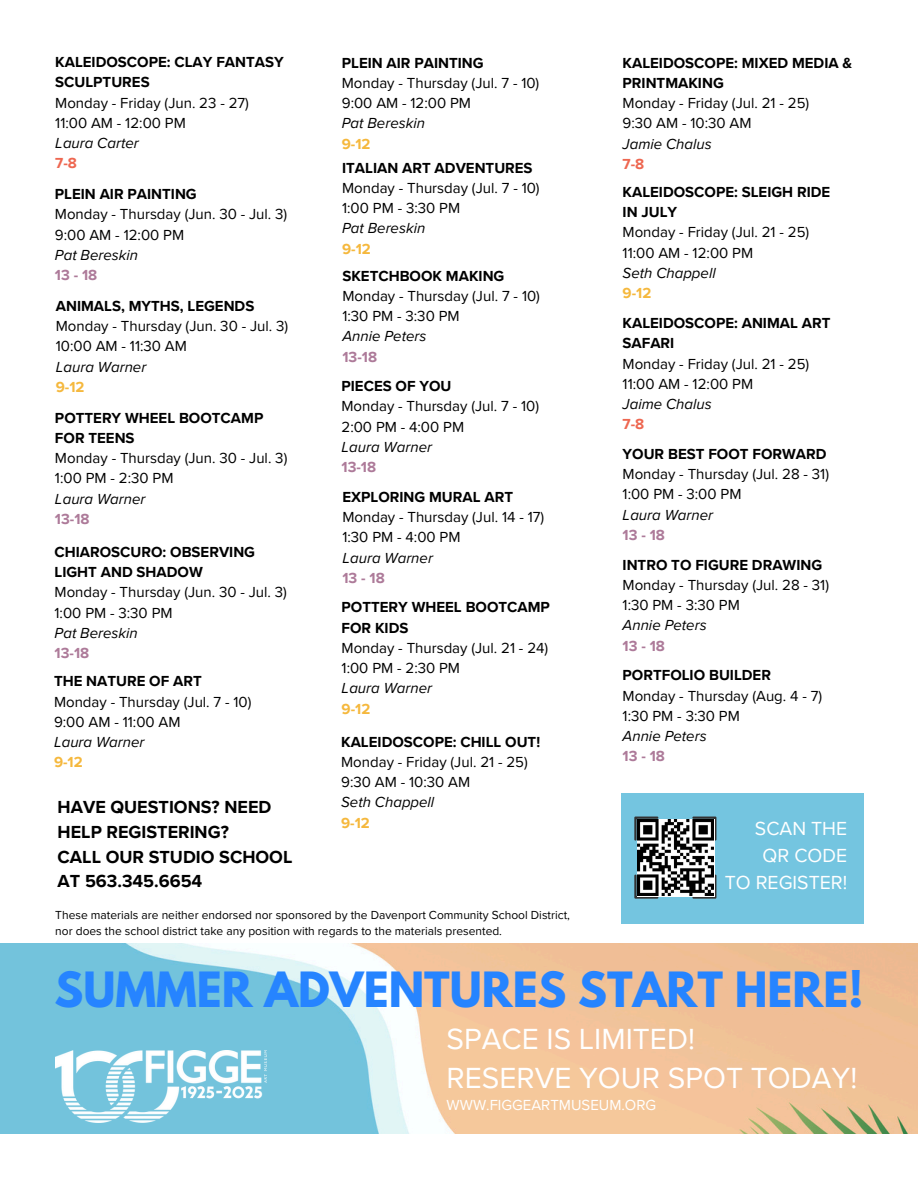
<style>
.page{position:relative;width:918px;height:1188px;background:#fff}
.page>*{position:absolute;margin:0;border:0;box-sizing:border-box;transform-origin:0 0}
.t1{font:700 43.05px "League Spartan";color:#2684ff}
.t2{font:30px/38.2px "Proxima Nova";color:#fff}
.t3{font:19.5px/27px "Proxima Nova";color:#fff;text-align:right}
.t4{font:700 18px/24.8px "Proxima Nova";color:#000}
.t5{font:15px/20.2px "Proxima Nova";color:#000}
.t6{font:15px "Proxima Nova";color:#fff}
.t7{font:12px/16px "Proxima Nova";color:#000}
.s1{font-weight:700}
.s2{font-style:italic}
.s3{font-weight:700;color:#ee6751}
.s4{font-weight:700;color:#f5b83d}
.s5{font-weight:700;color:#ad7a99}
</style>
<div class="page">
<img style="left:0;top:944px;width:918px;height:190px">
<img style="left:56px;top:1050px;width:210px;height:72px">
<div style="left:622px;top:794px;width:242px;height:130px;background:#74c5e0"></div>
<svg style="left:692px;top:817px;width:24px;height:24px"></svg>
<svg style="left:634px;top:817px;width:25px;height:24px"></svg>
<svg style="left:692px;top:874px;width:24px;height:25px"></svg>
<svg style="left:634px;top:874px;width:25px;height:25px"></svg>
<svg style="left:637px;top:819px;width:77px;height:78px"></svg>
<img style="left:638px;top:820px;width:75px;height:75px">
<h6 class="t5" style="left:55px;top:52px;width:230px"><span class="s1">KALEIDOSCOPE: CLAY FANTASY<br>SCULPTURES<br></span>Monday - Friday (Jun. 23 - 27)<br>11:00 AM - 12:00 PM<br><span class="s2">Laura Carter<br></span><span class="s3">7-8</span></h6>
<h3 class="t5" style="left:342px;top:53px;width:199px"><span class="s1">PLEIN AIR PAINTING<br></span>Monday - Thursday (Jul. 7 - 10)<br>9:00 AM - 12:00 PM<br><span class="s2">Pat Bereskin<br></span><span class="s4">9-12</span></h3>
<h6 class="t5" style="left:342px;top:158px;width:199px"><span class="s1">ITALIAN ART ADVENTURES<br></span>Monday - Thursday (Jul. 7 - 10)<br>1:00 PM - 3:30 PM<br><span class="s2">Pat Bereskin<br></span><span class="s4">9-12</span></h6>
<h6 class="t5" style="left:342px;top:266px;width:199px"><span class="s1">SKETCHBOOK MAKING<br></span>Monday - Thursday (Jul. 7 - 10)<br>1:30 PM - 3:30 PM<br><span class="s2">Annie Peters<br></span><span class="s5">13-18</span></h6>
<h6 class="t5" style="left:55px;top:184px;width:234px"><span class="s1">PLEIN AIR PAINTING<br></span>Monday - Thursday (Jun. 30 - Jul. 3)<br>9:00 AM - 12:00 PM<br><span class="s2">Pat Bereskin<br></span><span class="s5">13 - 18</span></h6>
<h6 class="t5" style="left:56px;top:296px;width:234px"><span class="s1">ANIMALS, MYTHS, LEGENDS<br></span>Monday - Thursday (Jun. 30 - Jul. 3)<br>10:00 AM - 11:30 AM<br><span class="s2">Laura Warner<br></span><span class="s4">9-12</span></h6>
<h6 class="t5" style="left:342px;top:376px;width:199px"><span class="s1">PIECES OF YOU<br></span>Monday - Thursday (Jul. 7 - 10)<br>2:00 PM - 4:00 PM<br><span class="s2">Laura Warner<br></span><span class="s5">13-18</span></h6>
<h6 class="t5" style="left:342px;top:487px;width:203px"><span class="s1">EXPLORING MURAL ART<br></span>Monday - Thursday (Jul. 14 - 17)<br>1:30 PM - 4:00 PM<br><span class="s2">Laura Warner<br></span><span class="s5">13 - 18</span></h6>
<h6 class="t5" style="left:55px;top:408px;width:234px"><span class="s1">POTTERY WHEEL BOOTCAMP<br>FOR TEENS<br></span>Monday - Thursday (Jun. 30 - Jul. 3)<br>1:00 PM - 2:30 PM<br><span class="s2">Laura Warner<br></span><span class="s5">13-18</span></h6>
<h6 class="t5" style="left:55px;top:542px;width:234px"><span class="s1">CHIAROSCURO: OBSERVING<br>LIGHT AND SHADOW<br></span>Monday - Thursday (Jun. 30 - Jul. 3)<br>1:00 PM - 3:30 PM<br><span class="s2">Pat Bereskin<br></span><span class="s5">13-18</span></h6>
<h6 class="t5" style="left:54px;top:672px;width:199px"><span class="s1">THE NATURE OF ART<br></span>Monday - Thursday (Jul. 7 - 10)<br>9:00 AM - 11:00 AM<br><span class="s2">Laura Warner<br></span><span class="s4">9-12</span></h6>
<h6 class="t5" style="left:342px;top:598px;width:210px"><span class="s1">POTTERY WHEEL BOOTCAMP<br>FOR KIDS<br></span>Monday - Thursday (Jul. 21 - 24)<br>1:00 PM - 2:30 PM<br><span class="s2">Laura Warner<br></span><span class="s4">9-12</span></h6>
<h6 class="t5" style="left:341px;top:732px;width:201px"><span class="s1">KALEIDOSCOPE: CHILL OUT!<br></span>Monday - Friday (Jul. 21 - 25)<br>9:30 AM - 10:30 AM<br><span class="s2">Seth Chappell<br></span><span class="s4">9-12</span></h6>
<h4 class="t4" style="left:58px;top:795px;width:236px">HAVE QUESTIONS? NEED<br>HELP REGISTERING?<br>CALL OUR STUDIO SCHOOL<br>AT 563.345.6654</h4>
<p class="t7" style="left:55px;top:907px;width:516px">These materials are neither endorsed nor sponsored by the Davenport Community School District, nor does the school district take any position with regards to the materials presented.</p>
<h6 class="t5" style="left:623px;top:53px;width:231px"><span class="s1">KALEIDOSCOPE: MIXED MEDIA &amp;<br>PRINTMAKING<br></span>Monday - Friday (Jul. 21 - 25)<br>9:30 AM - 10:30 AM<br><span class="s2">Jamie Chalus<br></span><span class="s3">7-8</span></h6>
<h6 class="t5" style="left:623px;top:182px;width:209px"><span class="s1">KALEIDOSCOPE: SLEIGH RIDE<br>IN JULY<br></span>Monday - Friday (Jul. 21 - 25)<br>11:00 AM - 12:00 PM<br><span class="s2">Seth Chappell<br></span><span class="s4">9-12</span></h6>
<h6 class="t5" style="left:623px;top:313px;width:209px"><span class="s1">KALEIDOSCOPE: ANIMAL ART<br>SAFARI<br></span>Monday - Friday (Jul. 21 - 25)<br>11:00 AM - 12:00 PM<br><span class="s2">Jaime Chalus<br></span><span class="s3">7-8</span></h6>
<h6 class="t5" style="left:623px;top:444px;width:208px"><span class="s1">YOUR BEST FOOT FORWARD<br></span>Monday - Thursday (Jul. 28 - 31)<br>1:00 PM - 3:00 PM<br><span class="s2">Laura Warner<br></span><span class="s5">13 - 18</span></h6>
<p class="t5" style="left:623px;top:555px;width:208px"><span class="s1">INTRO TO FIGURE DRAWING<br></span>Monday - Thursday (Jul. 28 - 31)<br>1:30 PM - 3:30 PM<br><span class="s2">Annie Peters<br></span><span class="s5">13 - 18</span></p>
<h6 class="t5" style="left:623px;top:666px;width:201px"><span class="s1">PORTFOLIO BUILDER<br></span>Monday - Thursday (Aug. 4 - 7)<br>1:30 PM - 3:30 PM<br><span class="s2">Annie Peters<br></span><span class="s5">13 - 18</span></h6>
<p class="t3" style="left:725px;top:816px;width:124px">SCAN THE<br>QR CODE<br>TO REGISTER!</p>
<h6 class="t1" style="left:55px;top:969px;width:810px">SUMMER ADVENTURES START HERE!</h6>
<h6 class="t2" style="left:447px;top:1021px;width:412px">SPACE IS LIMITED!<br>RESERVE YOUR SPOT TODAY!</h6>
<p class="t6" style="left:447px;top:1096px;width:211px">WWW.FIGGEARTMUSEUM.ORG</p>
</div>
